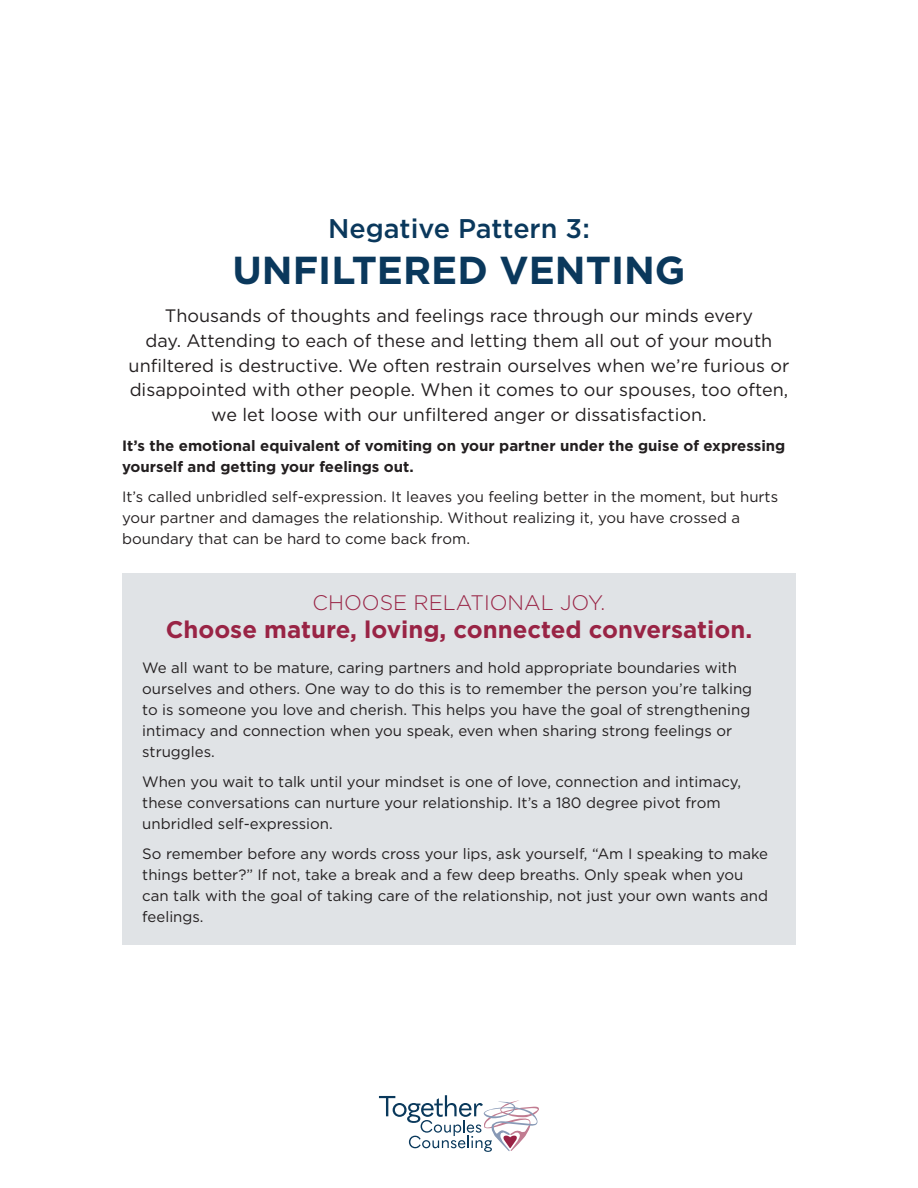
<style>
.page{position:relative;width:918px;height:1188px;background:#fff}
.page>*{position:absolute;margin:0;border:0;box-sizing:border-box;transform-origin:0 0}
.headline{font:700 39px "Gotham";color:#0a385c}
.headline-2{font:500 27px "Gotham";color:#0a385c}
.headline-3{font:700 24px "Gotham";color:#992445}
.headline-4{font:300 21px "Gotham";color:#992445}
.intro{font:18px/24.6px "Gotham";color:#231f20;text-align:center}
.body{font:15px/21px "Gotham";color:#231f20}
.body-2{font:700 15px/21px "Gotham";color:#231f20}
</style>
<div class="page">
<div style="left:122px;top:573px;width:674px;height:372px;background:#e0e3e6"></div>
<svg style="left:379px;top:1095px;width:160px;height:57px"></svg>
<p class="headline-2" style="left:328px;top:210px;width:263px">Negative Pattern 3:</p>
<p class="headline" style="left:232px;top:245px;width:455px">UNFILTERED VENTING</p>
<p class="intro" style="left:129px;top:303px;width:662px">Thousands of thoughts and feelings race through our minds every<br>day. Attending to each of these and letting them all out of your mouth unfiltered is destructive. We often restrain ourselves when we’re furious or disappointed with other people. When it comes to our spouses, too often, we let loose with our unfiltered anger or dissatisfaction.</p>
<p class="body-2" style="left:122px;top:435px;width:665px">It’s the emotional equivalent of vomiting on your partner under the guise of expressing yourself and getting your feelings out.</p>
<p class="body" style="left:122px;top:486px;width:658px">It’s called unbridled self-expression. It leaves you feeling better in the moment, but hurts your partner and damages the relationship. Without realizing it, you have crossed a boundary that can be hard to come back from.</p>
<p class="headline-4" style="left:313px;top:589px;width:294px">CHOOSE RELATIONAL JOY.</p>
<p class="headline-3" style="left:166px;top:614px;width:588px">Choose mature, loving, connected conversation.</p>
<p class="body" style="left:142px;top:657px;width:611px">We all want to be mature, caring partners and hold appropriate boundaries with ourselves and others. One way to do this is to remember the person you’re talking to is someone you love and cherish. This helps you have the goal of strengthening intimacy and connection when you speak, even when sharing strong feelings or struggles.</p>
<p class="body" style="left:142px;top:771px;width:600px">When you wait to talk until your mindset is one of love, connection and intimacy, these conversations can nurture your relationship. It’s a 180 degree pivot from unbridled self-expression.</p>
<p class="body" style="left:142px;top:843px;width:627px">So remember before any words cross your lips, ask yourself, “Am I speaking to make things better?” If not, take a break and a few deep breaths. Only speak when you can talk with the goal of taking care of the relationship, not just your own wants and feelings.</p>
</div>
